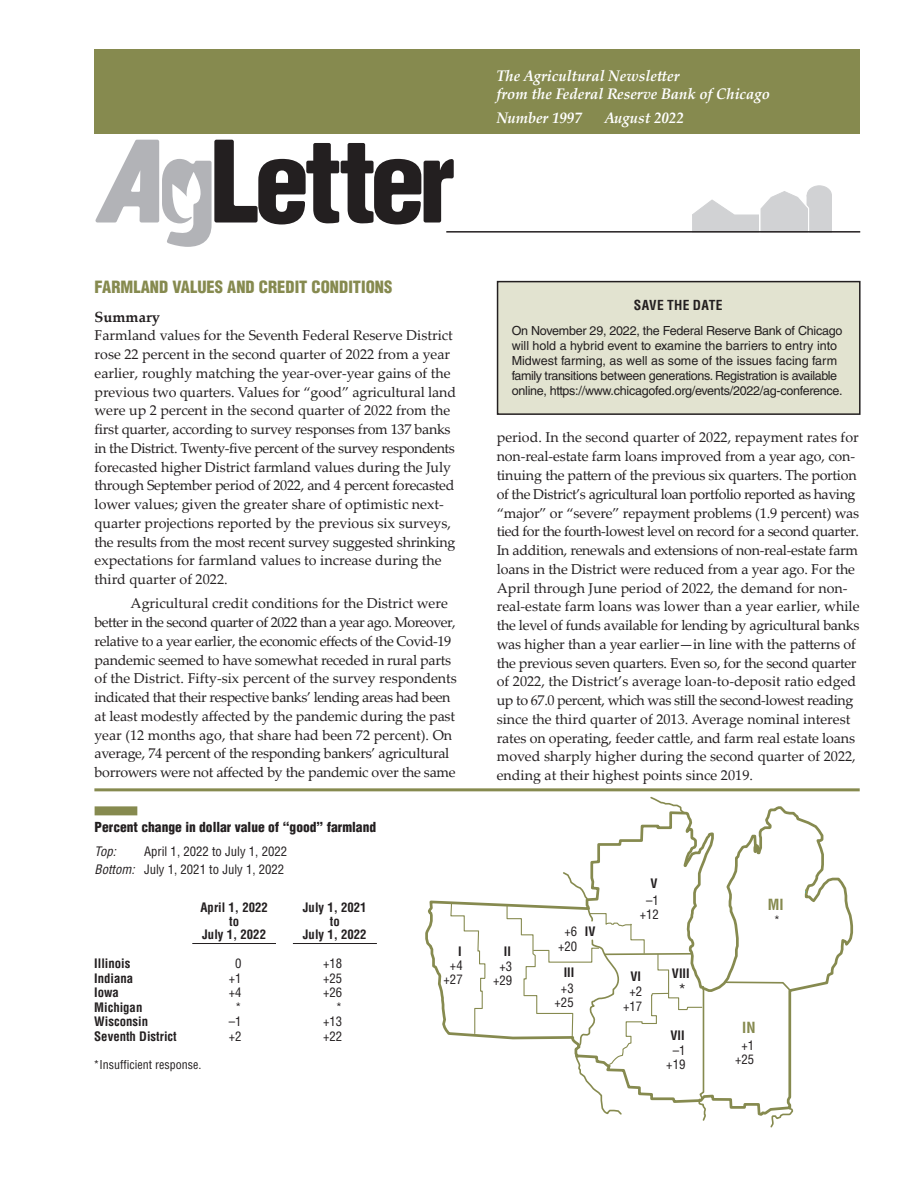
<style>
.page{position:relative;width:918px;height:1188px;background:#fff}
.page>*{position:absolute;margin:0;border:0;box-sizing:border-box;transform-origin:0 0}
.t1{font:900 condensed 16.5px "Helvetica LT Std";color:#868a4f}
.t2{font:condensed 16.5px "Helvetica LT Std";color:#231f20}
.t3{font:italic 700 15.3px/18px "Palatino Linotype";color:#fff}
.t4{font:700 condensed 15px "Helvetica LT Std";color:#868a4f}
.t5{font:700 14.7px "Palatino Linotype";color:#231f20}
.t6{font:14.25px/18.8px "Palatino Linotype";letter-spacing:-.01em;color:#231f20}
.t7{font:900 condensed 13.5px "Helvetica LT Std";color:#231f20}
.t8{font:700 condensed 13.5px "Helvetica LT Std";letter-spacing:.025em;color:#231f20}
.t9{font:condensed 12.75px/14.2px "Helvetica LT Std";color:#231f20;text-align:center}
.t10{font:700 condensed 12.75px "Helvetica LT Std";color:#231f20}
.t11{font:italic condensed 12.75px/18px "Helvetica LT Std";color:#231f20}
.t12{font:12.6px/15px "Helvetica LT Std";letter-spacing:-.02em;color:#231f20}
.t13{font:condensed 12px "Helvetica LT Std";color:#231f20}
.s1{font-weight:700}
</style>
<div class="page">
<div style="left:94px;top:49px;width:766px;height:85px;background:#868a4f"></div>
<div style="left:807px;top:186px;width:24px;height:19px;background:#d1d2d4;border-radius:50%"></div>
<div style="left:807px;top:186px;width:24px;height:19px;border:1px solid #d1d2d4;border-radius:50%"></div>
<svg style="left:692px;top:191px;width:140px;height:40px"></svg>
<hr style="left:446px;top:231px;width:414px;height:2px;background:#231f20">
<div style="left:95px;top:806px;width:42px;height:9px;background:#868a4f"></div>
<hr style="left:94px;top:788px;width:766px;height:3px;background:#868a4f">
<hr style="left:192px;top:943px;width:84px;height:1px;background:#231f20">
<hr style="left:293px;top:943px;width:84px;height:1px;background:#231f20">
<svg style="left:95px;top:140px;width:359px;height:107px"></svg>
<div style="left:498px;top:282px;width:362px;height:132px;background:#e2e3d0"></div>
<div style="left:497px;top:281px;width:364px;height:134px;border:2px solid #231f20"></div>
<svg style="left:425px;top:900px;width:81px;height:139px"></svg>
<svg style="left:590px;top:806px;width:264px;height:310px"></svg>
<svg style="left:769px;top:1107px;width:25px;height:21px"></svg>
<svg style="left:450px;top:902px;width:36px;height:133px"></svg>
<svg style="left:506px;top:871px;width:201px;height:250px"></svg>
<svg style="left:725px;top:981px;width:67px;height:11px"></svg>
<svg style="left:804px;top:886px;width:4px;height:9px"></svg>
<img style="left:230px;top:364px;width:458px;height:460px">
<p class="t3" style="left:496px;top:66px;width:275px">The Agricultural Newsletter<br>from the Federal Reserve Bank of Chicago</p>
<p class="t3" style="left:496px;top:108px;width:87px">Number 1997</p>
<p class="t3" style="left:604px;top:108px;width:81px">August 2022</p>
<p class="t1" style="left:95px;top:277px;width:299px">FARMLAND VALUES AND CREDIT CONDITIONS</p>
<p class="t5" style="left:95px;top:306px;width:67px">Summary</p>
<p class="t6" style="left:95px;top:326px;width:363px">Farmland values for the Seventh Federal Reserve District rose 22 percent in the second quarter of 2022 from a year earlier, roughly matching the year-over-year gains of the previous two quarters. Values for “good” agricultural land were up 2 percent in the second quarter of 2022 from the first quarter, according to survey responses from 137 banks in the District. Twenty-five percent of the survey respondents forecasted higher District farmland values during the July through September period of 2022, and 4 percent forecasted lower values; given the greater share of optimistic next&shy;quarter projections reported by the previous six surveys, the results from the most recent survey suggested shrinking expectations for farmland values to increase during the third quarter of 2022.</p>
<p class="t6" style="left:95px;top:594px;width:364px;text-indent:36px">Agricultural credit conditions for the District were better in the second quarter of 2022 than a year ago. Moreover, relative to a year earlier, the economic effects of the Covid-19 pandemic seemed to have somewhat receded in rural parts of the District. Fifty-six percent of the survey respondents indicated that their respective banks’ lending areas had been at least modestly affected by the pandemic during the past year (12 months ago, that share had been 72 percent). On average, 74 percent of the responding bankers’ agricultural borrowers were not affected by the pandemic over the same</p>
<p class="t7" style="left:95px;top:818px;width:283px">Percent change in dollar value of “good” farmland</p>
<p class="t9" style="left:144px;top:842px;width:145px;line-height:18px;text-align:left">April 1, 2022 to July 1, 2022<br>July 1, 2021 to July 1, 2022</p>
<p class="t10" style="left:201px;top:900px;width:69px">April 1, 2022</p>
<p class="t10" style="left:303px;top:900px;width:65px">July 1, 2021</p>
<p class="t10" style="left:229px;top:913px;width:11px">to</p>
<p class="t10" style="left:330px;top:913px;width:11px">to</p>
<p class="t10" style="left:202px;top:927px;width:65px">July 1, 2022</p>
<p class="t10" style="left:303px;top:927px;width:65px">July 1, 2022</p>
<p class="t10" style="left:94px;top:955px;width:38px">Illinois</p>
<p class="t9" style="left:235px;top:956px;width:8px">0</p>
<p class="t9" style="left:323px;top:956px;width:21px">+18</p>
<p class="t10" style="left:94px;top:970px;width:40px">Indiana</p>
<p class="t9" style="left:229px;top:971px;width:14px">+1</p>
<p class="t9" style="left:323px;top:971px;width:21px">+25</p>
<p class="t10" style="left:94px;top:985px;width:26px">Iowa</p>
<p class="t9" style="left:229px;top:985px;width:14px">+4</p>
<p class="t9" style="left:323px;top:985px;width:21px">+26</p>
<p class="t10" style="left:94px;top:999px;width:50px">Michigan</p>
<p class="t9" style="left:235px;top:1000px;width:8px">*</p>
<p class="t9" style="left:336px;top:1000px;width:8px">*</p>
<p class="t10" style="left:94px;top:1014px;width:55px">Wisconsin</p>
<p class="t9" style="left:229px;top:1015px;width:14px">–1</p>
<p class="t9" style="left:323px;top:1015px;width:21px">+13</p>
<p class="t10" style="left:94px;top:1028px;width:84px">Seventh District</p>
<p class="t9" style="left:229px;top:1029px;width:14px">+2</p>
<p class="t9" style="left:323px;top:1029px;width:21px">+22</p>
<p class="t13" style="left:94px;top:1058px;width:109px">*Insufficient response.</p>
<p class="t11" style="left:95px;top:843px;width:42px">Top:<br>Bottom:</p>
<p class="t10" style="left:458px;top:943px;width:5px">I</p>
<p class="t9" style="left:444px;top:958px;width:21px">+4 +27</p>
<p class="t8" style="left:634px;top:296px;width:90px">SAVE THE DATE</p>
<p class="t12" style="left:512px;top:323px;width:332px">On November 29, 2022, the Federal Reserve Bank of Chicago will hold a hybrid event to examine the barriers to entry into Midwest farming, as well as some of the issues facing farm family transitions between generations. Registration is available online, https://www.chicagofed.org/events/2022/ag-conference.</p>
<p class="t6" style="left:497px;top:428px;width:364px">period. In the second quarter of 2022, repayment rates for non-real-estate farm loans improved from a year ago, con&shy;tinuing the pattern of the previous six quarters. The portion of the District’s agricultural loan portfolio reported as having “major” or “severe” repayment problems (1.9 percent) was tied for the fourth-lowest level on record for a second quarter.<br>In addition, renewals and extensions of non-real-estate farm loans in the District were reduced from a year ago. For the April through June period of 2022, the demand for non&shy;real-estate farm loans was lower than a year earlier, while the level of funds available for lending by agricultural banks was higher than a year earlier—in line with the patterns of the previous seven quarters. Even so, for the second quarter of 2022, the District’s average loan-to-deposit ratio edged up to 67.0 percent, which was still the second-lowest reading since the third quarter of 2013. Average nominal interest rates on operating, feeder cattle, and farm real estate loans moved sharply higher during the second quarter of 2022, ending at their highest points since 2019.</p>
<p class="t9" style="left:558px;top:925px;width:39px;text-align:left;text-indent:6px">+6 <span class="s1">IV </span>+20</p>
<p class="t10" style="left:504px;top:943px;width:9px">II</p>
<p class="t9" style="left:493px;top:959px;width:21px">+3 +29</p>
<p class="t10" style="left:564px;top:964px;width:12px">III</p>
<p class="t9" style="left:555px;top:981px;width:21px">+3 +25</p>
<p class="t10" style="left:650px;top:876px;width:9px">V</p>
<p class="t9" style="left:640px;top:893px;width:21px">–1 +12</p>
<p class="t10" style="left:630px;top:968px;width:12px">VI</p>
<p class="t9" style="left:623px;top:984px;width:21px;line-height:15px">+2 +17</p>
<p class="t10" style="left:672px;top:966px;width:19px">VIII</p>
<p class="t2" style="left:678px;top:979px;width:10px">*</p>
<p class="t10" style="left:670px;top:1027px;width:16px">VII</p>
<p class="t9" style="left:666px;top:1043px;width:21px">–1 +19</p>
<p class="t4" style="left:768px;top:896px;width:17px">MI</p>
<p class="t9" style="left:774px;top:913px;width:8px">*</p>
<p class="t4" style="left:742px;top:1018px;width:15px">IN</p>
<p class="t9" style="left:735px;top:1038px;width:21px">+1 +25</p>
</div>
